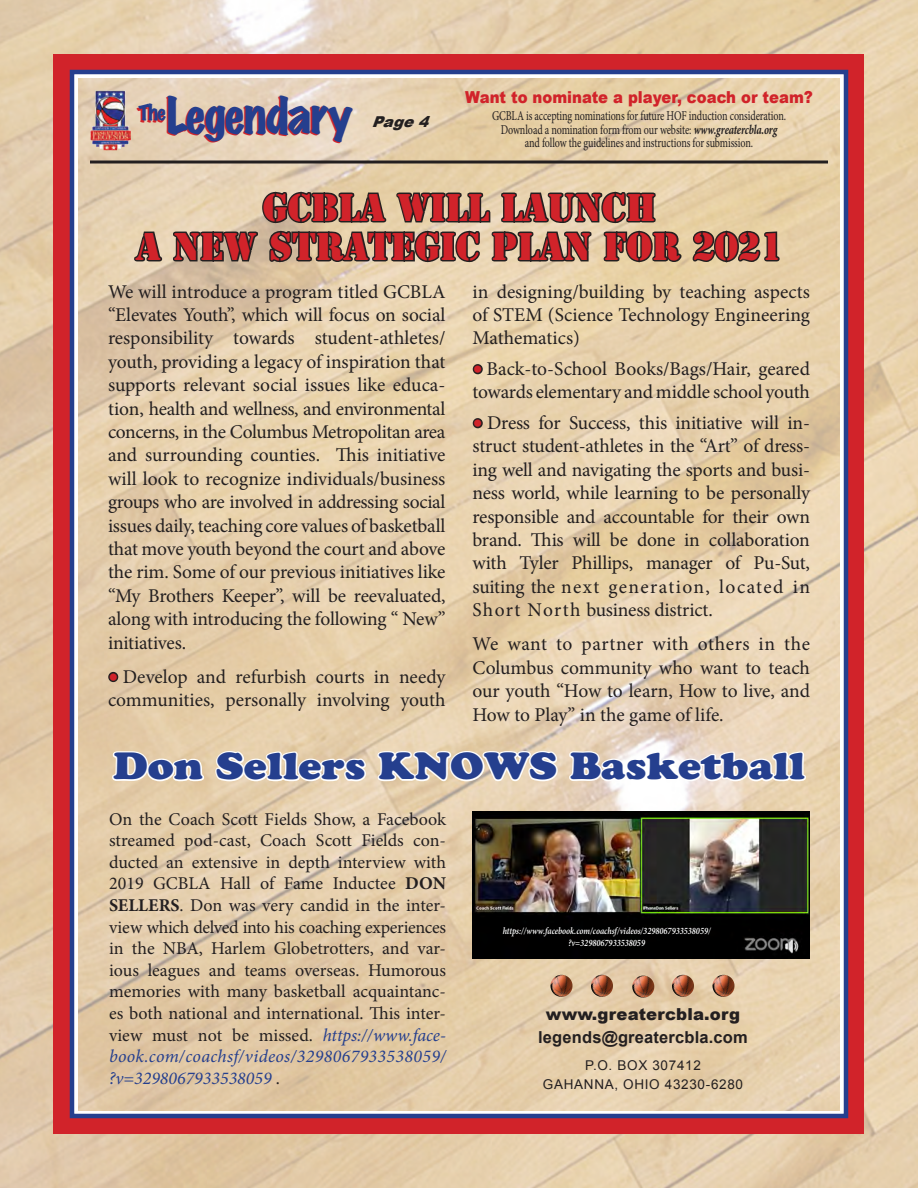
<style>
.page{position:relative;width:918px;height:1188px;background:#fff}
.page>*{position:absolute;margin:0;border:0;box-sizing:border-box;transform-origin:0 0}
.t1{font:expanded 45.3px "Marker Felt";letter-spacing:-.025em;color:#253f8e}
.t2{font:37.5px "Cooper Black Std";color:#253f8e;scale:1.1 1}
.t3{font:36px "Stencil Std";color:#d1232a}
.t4{font:19.5px/23.4px "Minion Pro";letter-spacing:-.005em;color:#231f20;text-align:justify}
.t5{font:expanded 19.5px "Marker Felt";color:#253f8e}
.t6{font:18px/21.6px "Minion Pro";letter-spacing:-.005em;color:#231f20;text-align:justify}
.t7{font:900 16.5px "Arial";color:#d1232a;scale:.9 1}
.t8{font:700 16.5px "Arial";letter-spacing:.01em;color:#231f20}
.t9{font:900 16.5px "Arial";letter-spacing:.01em;color:#231f20}
.t10{font:italic 900 15px "Arial";color:#231f20}
.t11{font:13.5px "Minion Pro";letter-spacing:-.01em;color:#231f20;scale:.75 1}
.t12{font:13.5px "Arial";letter-spacing:.05em;color:#231f20}
.t13{font:italic 600 9.75px/11.7px "Minion Pro";color:#fff;text-align:center;scale:.85 1}
.s1{font-weight:700;font-style:italic}
.s2{font-size:27px;color:#d1232a}
.s3{font-weight:700}
.s4{font-style:italic;color:#253f8e}
</style>
<div class="page">
<img style="left:0;top:0;width:918px;height:1188px">
<div style="left:54px;top:54px;width:810px;height:1080px;background:#d1232a"></div>
<div style="left:70px;top:70px;width:778px;height:1048px;background:#fff;border:4px solid #253f8e"></div>
<img style="left:78px;top:78px;width:762px;height:1032px">
<img style="left:91px;top:90px;width:39px;height:61px">
<svg style="left:90px;top:160px;width:738px;height:4px;background:#534a43"></svg>
<img style="left:589px;top:975px;width:26px;height:23px">
<img style="left:549px;top:975px;width:25px;height:23px">
<img style="left:670px;top:975px;width:26px;height:23px">
<img style="left:711px;top:975px;width:25px;height:23px">
<img style="left:631px;top:976px;width:25px;height:23px">
<div style="left:108px;top:672px;width:10px;height:10px;border:3px solid #231f20;border-radius:50%"></div>
<div style="left:473px;top:364px;width:10px;height:10px;border:3px solid #231f20;border-radius:50%"></div>
<div style="left:473px;top:418px;width:10px;height:10px;border:3px solid #231f20;border-radius:50%"></div>
<svg style="left:132px;top:230px;width:32px;height:33px"></svg>
<svg style="left:171px;top:189px;width:512px;height:83px;background:#a7977f"></svg>
<svg style="left:691px;top:229px;width:90px;height:35px;background:#8f8069"></svg>
<svg style="left:111px;top:750px;width:95px;height:33px"></svg>
<svg style="left:214px;top:749px;width:153px;height:35px"></svg>
<svg style="left:376px;top:749px;width:183px;height:34px"></svg>
<svg style="left:568px;top:522px;width:240px;height:262px;background:#e9d6b9"></svg>
<img style="left:472px;top:812px;width:338px;height:146px">
<p class="t5" style="left:138px;top:98px;width:29px">The</p>
<p class="t1" style="left:167px;top:80px;width:188px">Legendary</p>
<p class="t7" style="left:465px;top:85px;width:388px">Want to nominate a player, coach or team?</p>
<p class="t11" style="left:492px;top:107px;width:394px">GCBLA is accepting nominations for future HOF induction consideration.</p>
<p class="t11" style="left:501px;top:121px;width:370px">Download a nomination form from our website: <span class="s1">www.greatercbla.org</span></p>
<p class="t11" style="left:525px;top:134px;width:306px">and follow the guidelines and instructions for submission.</p>
<p class="t10" style="left:372px;top:110px;width:65px">Page4</p>
<p class="t3" style="left:263px;top:184px;width:395px">GCBLA WILL LAUNCH</p>
<p class="t3" style="left:136px;top:223px;width:649px">A NEW STRATEGIC PLAN FOR 2021</p>
<p class="t4" style="left:108px;top:280px;width:339px">We will introduce a program titled GCBLA “Elevates Youth”, which will focus on social responsibility towards student-athletes/ youth, providing a legacy of inspiration that supports relevant social issues like educa&shy;tion, health and wellness, and environmental concerns, in the Columbus Metropolitan area and surrounding counties. This initiative will look to recognize individuals/business groups who are involved in addressing social issues daily, teaching core values of basketball that move youth beyond the court and above the rim. Some of our previous initiatives like “My Brothers Keeper”, will be reevaluated, along with introducing the following “ New” initiatives.</p>
<p class="t4" style="left:108px;top:665px;width:339px"><span class="s2">•</span> Develop and refurbish courts in needy communities, personally involving youth</p>
<p class="t4" style="left:472px;top:280px;width:339px">in designing/building by teaching aspects of STEM (Science Technology Engineering Mathematics)</p>
<p class="t4" style="left:472px;top:357px;width:339px"><span class="s2">•</span> Back-to-School Books/Bags/Hair, geared towards elementary and middle school youth</p>
<p class="t4" style="left:472px;top:411px;width:339px"><span class="s2">•</span> Dress for Success, this initiative will in&shy;struct student-athletes in the “Art” of dress&shy;ing well and navigating the sports and busi&shy;ness world, while learning to be personally responsible and accountable for their own brand. This will be done in collaboration with Tyler Phillips, manager of Pu-Sut, suiting the next generation, located in Short North business district.</p>
<p class="t4" style="left:472px;top:633px;width:339px">We want to partner with others in the Columbus community who want to teach our youth “How to learn, How to live, and How to Play” in the game of life.</p>
<p class="t2" style="left:113px;top:744px;width:631px">Don Sellers KNOWS Basketball</p>
<p class="t6" style="left:109px;top:808px;width:339px">On the Coach Scott Fields Show, a Facebook streamed pod-cast, Coach Scott Fields con&shy;ducted an extensive in depth interview with 2019 GCBLA Hall of Fame Inductee <span class="s3">DON SELLERS</span>. Don was very candid in the inter&shy;view which delved into his coaching experiences in the NBA, Harlem Globetrotters, and var&shy;ious leagues and teams overseas. Humorous memories with many basketball acquaintanc&shy;es both national and international. This inter&shy;view must not be missed. <span class="s4">https://www.face&shy;book.com/coachsf/videos/3298067933538059/ ?v=3298067933538059</span> .</p>
<p class="t13" style="left:503px;top:925px;width:246px">https://www.facebook.com/coachsf/videos/3298067933538059/ ?v=3298067933538059</p>
<p class="t9" style="left:546px;top:1003px;width:196px">www.greatercbla.org</p>
<p class="t8" style="left:538px;top:1026px;width:211px">legends@greatercbla.com</p>
<p class="t12" style="left:585px;top:1056px;width:117px">P.O. BOX 307412</p>
<p class="t12" style="left:543px;top:1076px;width:202px">GAHANNA, OHIO 43230-6280</p>
</div>
